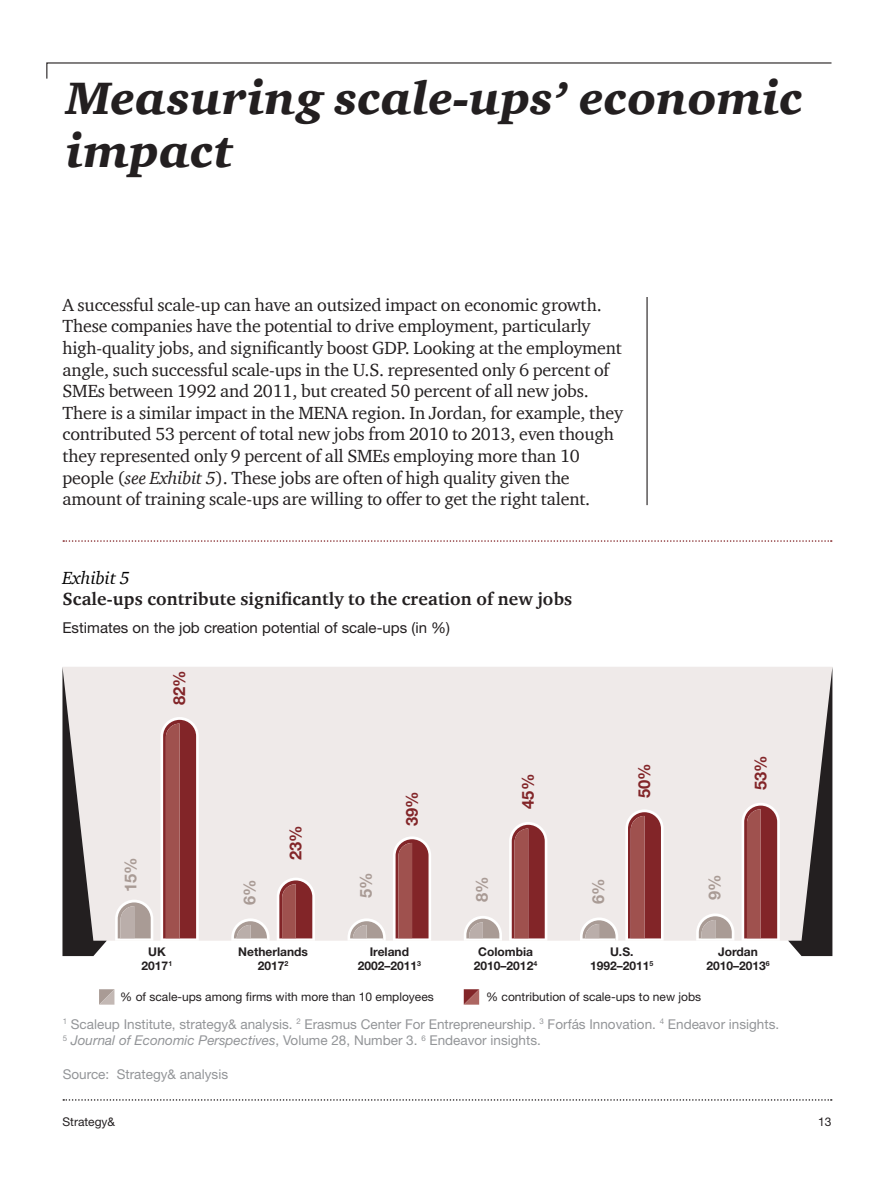
<style>
.page{position:relative;width:894px;height:1188px;background:#fff}
.page>*{position:absolute;margin:0;border:0;box-sizing:border-box;transform-origin:0 0}
.Front_cover_title{font:italic 900 46.5px/53.6px "Charter ITC Com";letter-spacing:.01em;color:#231f20}
.Body_Copy{font:18px/21.6px "Charter ITC Com";letter-spacing:-.01em;color:#231f20}
.Exhibit_Title{font:700 18px "Charter ITC Com";letter-spacing:.01em;color:#231f20}
.Exhibit_Title-2{font:italic 18px "Charter ITC Com";color:#000}
.t1{font:700 16.5px "Helvetica Neue LT Std";color:#822528}
.t2{font:700 16.5px "Helvetica Neue LT Std";color:#a99b95}
.exhibit_Subtitle{font:15px "Helvetica Neue LT Std";color:#231f20}
.Source_Note{font:13.5px/16.2px "Helvetica Neue LT Std";color:#939598}
.t3{font:12px "Helvetica Neue LT Std";color:#231f20}
.t4{font:700 12px/14.4px "Helvetica Neue LT Std";color:#231f20;text-align:center}
.s1{font-style:italic}
</style>
<div class="page">
<svg style="left:63px;top:1099px;width:768px;height:2px"></svg>
<svg style="left:46px;top:62px;width:786px;height:17px"></svg>
<hr style="left:646px;top:297px;width:1px;height:208px;background:#231f20">
<svg style="left:63px;top:540px;width:768px;height:2px"></svg>
<div style="left:107px;top:667px;width:680px;height:274px;background:#efeae9"></div>
<svg style="left:787px;top:667px;width:45px;height:289px;background:#aaa5a5"></svg>
<svg style="left:62px;top:667px;width:45px;height:289px;background:#a39f9f"></svg>
<svg style="left:231px;top:918px;width:38px;height:23px"></svg>
<svg style="left:347px;top:918px;width:38px;height:23px"></svg>
<svg style="left:276px;top:878px;width:39px;height:63px"></svg>
<svg style="left:393px;top:836px;width:38px;height:105px;background:#a56061"></svg>
<svg style="left:115px;top:900px;width:38px;height:41px"></svg>
<svg style="left:160px;top:717px;width:39px;height:224px;background:#a35d5d"></svg>
<svg style="left:509px;top:822px;width:38px;height:119px;background:#a45f5f"></svg>
<svg style="left:463px;top:916px;width:39px;height:25px"></svg>
<svg style="left:625px;top:809px;width:38px;height:132px"></svg>
<svg style="left:579px;top:918px;width:39px;height:23px"></svg>
<svg style="left:696px;top:913px;width:38px;height:28px"></svg>
<svg style="left:741px;top:803px;width:38px;height:138px;background:#a25c5c"></svg>
<svg style="left:463px;top:989px;width:16px;height:16px"></svg>
<svg style="left:99px;top:989px;width:15px;height:16px"></svg>
<p class="Front_cover_title" style="left:66px;top:72px;width:738px">Measuring scale-ups’ economic impact</p>
<p class="Body_Copy" style="left:62px;top:293px;width:561px">A successful scale-up can have an outsized impact on economic growth.<br>These companies have the potential to drive employment, particularly high-quality jobs, and significantly boost GDP. Looking at the employment angle, such successful scale-ups in the U.S. represented only 6 percent of SMEs between 1992 and 2011, but created 50 percent of all new jobs.<br>There is a similar impact in the MENA region. In Jordan, for example, they contributed 53 percent of total new jobs from 2010 to 2013, even though they represented only 9 percent of all SMEs employing more than 10 people (<span class="s1">see Exhibit 5</span>). These jobs are often of high quality given the amount of training scale-ups are willing to offer to get the right talent.</p>
<p class="Exhibit_Title-2" style="left:62px;top:566px;width:69px">Exhibit 5</p>
<p class="Exhibit_Title" style="left:62px;top:588px;width:511px">Scale-ups contribute significantly to the creation of new jobs</p>
<p class="exhibit_Subtitle" style="left:62px;top:619px;width:389px">Estimates on the job creation potential of scale-ups (in %)</p>
<p class="t1" style="left:169px;top:705px;width:36px;rotate:-90deg">82%</p>
<p class="t2" style="left:120px;top:892px;width:36px;rotate:-90deg">15%</p>
<p class="t2" style="left:239px;top:905px;width:27px;rotate:-90deg">6%</p>
<p class="t1" style="left:285px;top:860px;width:36px;rotate:-90deg">23%</p>
<p class="t2" style="left:355px;top:898px;width:27px;rotate:-90deg">5%</p>
<p class="t1" style="left:401px;top:826px;width:36px;rotate:-90deg">39%</p>
<p class="t2" style="left:471px;top:902px;width:27px;rotate:-90deg">8%</p>
<p class="t1" style="left:517px;top:809px;width:36px;rotate:-90deg">45%</p>
<p class="t1" style="left:633px;top:798px;width:36px;rotate:-90deg">50%</p>
<p class="t2" style="left:587px;top:904px;width:27px;rotate:-90deg">6%</p>
<p class="t2" style="left:704px;top:900px;width:27px;rotate:-90deg">9%</p>
<p class="t1" style="left:750px;top:790px;width:36px;rotate:-90deg">53%</p>
<p class="t4" style="left:141px;top:944px;width:32px">UK<br>2017<sup>1</sup></p>
<p class="t4" style="left:238px;top:944px;width:71px">Netherlands<br>2017<sup>2</sup></p>
<p class="t4" style="left:357px;top:944px;width:65px">Ireland<br>2002–2011<sup>3</sup></p>
<p class="t4" style="left:473px;top:944px;width:65px">Colombia<br>2010–2012<sup>4</sup></p>
<p class="t4" style="left:590px;top:944px;width:65px">U.S.<br>1992–2011<sup>5</sup></p>
<p class="t4" style="left:706px;top:944px;width:65px">Jordan<br>2010–2013<sup>6</sup></p>
<p class="t3" style="left:120px;top:989px;width:315px">% of scale-ups among firms with more than 10 employees</p>
<p class="t3" style="left:486px;top:989px;width:216px">% contribution of scale-ups to new jobs</p>
<p class="Source_Note" style="left:63px;top:1016px;width:717px"><sup>1</sup> Scaleup Institute, strategy&amp; analysis. <sup>2</sup> Erasmus Center For Entrepreneurship. <sup>3</sup> Forfás Innovation. <sup>4</sup> Endeavor insights.<br><sup>5</sup> <span class="s1">Journal of Economic Perspectives</span>, Volume 28, Number 3. <sup>6</sup> Endeavor insights.</p>
<p class="Source_Note" style="left:63px;top:1066px;width:167px">Source: Strategy&amp; analysis</p>
<p class="t3" style="left:62px;top:1114px;width:54px">Strategy&amp;</p>
<p class="t3" style="left:817px;top:1114px;width:15px">13</p>
</div>
